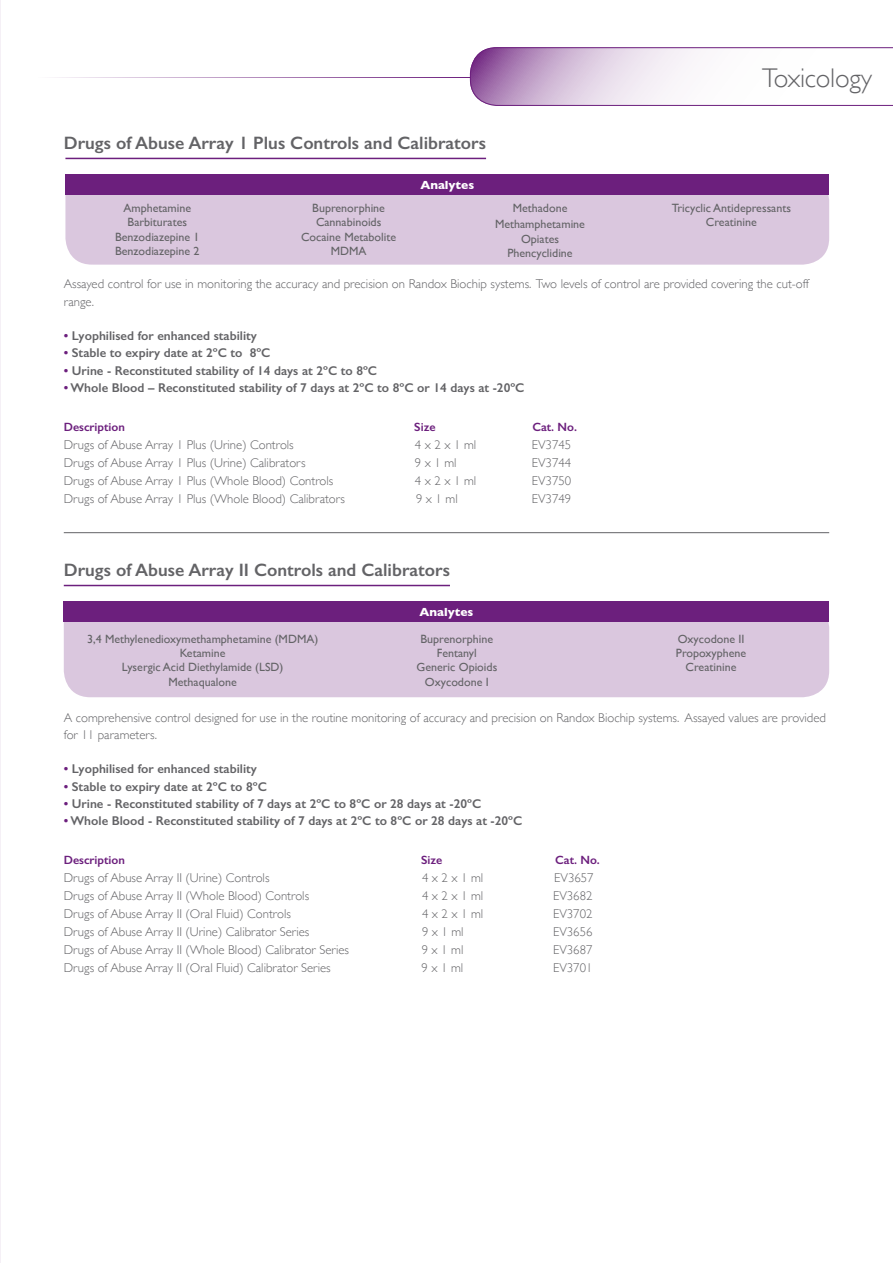
<style>
.page{position:relative;width:893px;height:1263px;background:#fff}
.page>*{position:absolute;margin:0;border:0;box-sizing:border-box;transform-origin:0 0}
.t1{font:300 27px "Gill Sans";letter-spacing:-.01em;color:#636366}
.t2{font:600 18px "Gill Sans";color:#636366}
.t3{font:300 12.75px/17.2px "Gill Sans";color:#636366}
.t4{font:600 12.75px "Gill Sans";color:#636366}
.t5{font:12px/14.4px "Gill Sans";color:#636366;text-align:center}
.t6{font:600 12px "Gill Sans";color:#6c1f7d}
.t7{font:700 12px "Gill Sans";color:#fff}
.s1{color:#6c1f7d}
</style>
<div class="page">
<svg style="left:0;top:0;width:1px;height:1263px"></svg>
<svg style="left:470px;top:47px;width:423px;height:59px"></svg>
<hr style="left:38px;top:77px;width:433px;height:1px;background:#6c1f7d">
<div style="left:65px;top:195px;width:764px;height:70px;background:#dac7de"></div>
<div style="left:65px;top:174px;width:764px;height:21px;background:#6c1f7d"></div>
<div style="left:64px;top:621px;width:765px;height:76px;background:#dac7de"></div>
<div style="left:64px;top:601px;width:765px;height:20px;background:#6c1f7d"></div>
<hr style="left:65px;top:158px;width:421px;height:1px;background:#6c1f7d">
<hr style="left:64px;top:585px;width:386px;height:1px;background:#6c1f7d">
<hr style="left:64px;top:532px;width:765px;height:1px;background:#636366">
<h2 class="t2" style="left:64px;top:132px;width:424px">Drugs of Abuse Array 1 Plus Controls and Calibrators</h2>
<p class="t7" style="left:420px;top:175px;width:55px">Analytes</p>
<p class="t5" style="left:115px;top:200px;width:86px">Amphetamine<br>Barbiturates<br>Benzodiazepine 1<br>Benzodiazepine 2</p>
<p class="t5" style="left:301px;top:200px;width:97px">Buprenorphine<br>Cannabinoids<br>Cocaine Metabolite<br>MDMA</p>
<p class="t5" style="left:495px;top:199px;width:91px;line-height:16.5px">Methadone<br>Methamphetamine</p>
<p class="t5" style="left:507px;top:231px;width:67px">Opiates<br>Phencyclidine</p>
<h1 class="t1" style="left:762px;top:57px;width:111px">Toxicology</h1>
<p class="t5" style="left:672px;top:200px;width:121px">Tricyclic Antidepressants<br>Creatinine</p>
<p class="t3" style="left:64px;top:275px;width:747px">Assayed control for use in monitoring the accuracy and precision on Randox Biochip systems. Two levels of control are provided covering the cut-off range.</p>
<p class="t4" style="left:64px;top:328px;width:195px"><span class="s1">•</span> Lyophilised for enhanced stability</p>
<p class="t4" style="left:64px;top:345px;width:208px"><span class="s1">•</span> Stable to expiry date at 2ºC to 8ºC</p>
<p class="t4" style="left:64px;top:363px;width:315px"><span class="s1">•</span> Urine - Reconstituted stability of 14 days at 2ºC to 8ºC</p>
<p class="t4" style="left:64px;top:380px;width:462px"><span class="s1">•</span> Whole Blood – Reconstituted stability of 7 days at 2ºC to 8ºC or 14 days at -20ºC</p>
<p class="t6" style="left:64px;top:419px;width:63px">Description</p>
<p class="t6" style="left:414px;top:419px;width:23px">Size</p>
<p class="t6" style="left:532px;top:419px;width:46px">Cat. No.</p>
<p class="t3" style="left:64px;top:435px;width:232px">Drugs of Abuse Array 1 Plus (Urine) Controls</p>
<p class="t3" style="left:415px;top:435px;width:63px">4 x 2 x 1 ml</p>
<p class="t3" style="left:532px;top:435px;width:41px">EV3745</p>
<p class="t3" style="left:64px;top:453px;width:243px">Drugs of Abuse Array 1 Plus (Urine) Calibrators</p>
<p class="t3" style="left:415px;top:453px;width:43px">9 x 1 ml</p>
<p class="t3" style="left:532px;top:453px;width:41px">EV3744</p>
<p class="t3" style="left:64px;top:471px;width:271px">Drugs of Abuse Array 1 Plus (Whole Blood) Controls</p>
<p class="t3" style="left:415px;top:471px;width:63px">4 x 2 x 1 ml</p>
<p class="t3" style="left:532px;top:471px;width:41px">EV3750</p>
<p class="t3" style="left:64px;top:489px;width:283px">Drugs of Abuse Array 1 Plus (Whole Blood) Calibrators</p>
<p class="t3" style="left:416px;top:489px;width:43px">9 x 1 ml</p>
<p class="t3" style="left:532px;top:489px;width:41px">EV3749</p>
<h2 class="t2" style="left:64px;top:559px;width:388px">Drugs of Abuse Array II Controls and Calibrators</h2>
<p class="t7" style="left:420px;top:602px;width:55px">Analytes</p>
<p class="t5" style="left:87px;top:631px;width:233px">3,4 Methylenedioxymethamphetamine (MDMA)<br>Ketamine<br>Lysergic Acid Diethylamide (LSD)<br>Methaqualone</p>
<p class="t5" style="left:416px;top:631px;width:82px">Buprenorphine<br>Fentanyl<br>Generic Opioids<br>Oxycodone I</p>
<p class="t5" style="left:676px;top:631px;width:72px">Oxycodone II<br>Propoxyphene<br>Creatinine</p>
<p class="t3" style="left:64px;top:708px;width:764px">A comprehensive control designed for use in the routine monitoring of accuracy and precision on Randox Biochip systems. Assayed values are provided for 11 parameters.</p>
<p class="t4" style="left:64px;top:761px;width:195px"><span class="s1">•</span> Lyophilised for enhanced stability</p>
<p class="t4" style="left:64px;top:778px;width:205px"><span class="s1">•</span> Stable to expiry date at 2ºC to 8ºC</p>
<p class="t4" style="left:64px;top:796px;width:419px"><span class="s1">•</span> Urine - Reconstituted stability of 7 days at 2ºC to 8ºC or 28 days at -20ºC</p>
<p class="t4" style="left:64px;top:813px;width:460px"><span class="s1">•</span> Whole Blood - Reconstituted stability of 7 days at 2ºC to 8ºC or 28 days at -20ºC</p>
<p class="t6" style="left:64px;top:852px;width:63px">Description</p>
<p class="t6" style="left:421px;top:852px;width:23px">Size</p>
<p class="t6" style="left:555px;top:852px;width:46px">Cat. No.</p>
<p class="t3" style="left:64px;top:868px;width:207px">Drugs of Abuse Array II (Urine) Controls</p>
<p class="t3" style="left:422px;top:868px;width:63px">4 x 2 x 1 ml</p>
<p class="t3" style="left:554px;top:868px;width:41px">EV3657</p>
<p class="t3" style="left:64px;top:886px;width:247px">Drugs of Abuse Array II (Whole Blood) Controls</p>
<p class="t3" style="left:422px;top:886px;width:63px">4 x 2 x 1 ml</p>
<p class="t3" style="left:553px;top:886px;width:41px">EV3682</p>
<p class="t3" style="left:64px;top:904px;width:229px">Drugs of Abuse Array II (Oral Fluid) Controls</p>
<p class="t3" style="left:422px;top:904px;width:63px">4 x 2 x 1 ml</p>
<p class="t3" style="left:553px;top:904px;width:41px">EV3702</p>
<p class="t3" style="left:64px;top:922px;width:247px">Drugs of Abuse Array II (Urine) Calibrator Series</p>
<p class="t3" style="left:422px;top:922px;width:43px">9 x 1 ml</p>
<p class="t3" style="left:553px;top:922px;width:41px">EV3656</p>
<p class="t3" style="left:64px;top:940px;width:287px">Drugs of Abuse Array II (Whole Blood) Calibrator Series</p>
<p class="t3" style="left:422px;top:940px;width:43px">9 x 1 ml</p>
<p class="t3" style="left:553px;top:940px;width:41px">EV3687</p>
<p class="t3" style="left:64px;top:958px;width:268px">Drugs of Abuse Array II (Oral Fluid) Calibrator Series</p>
<p class="t3" style="left:421px;top:958px;width:43px">9 x 1 ml</p>
<p class="t3" style="left:553px;top:958px;width:41px">EV3701</p>
</div>
